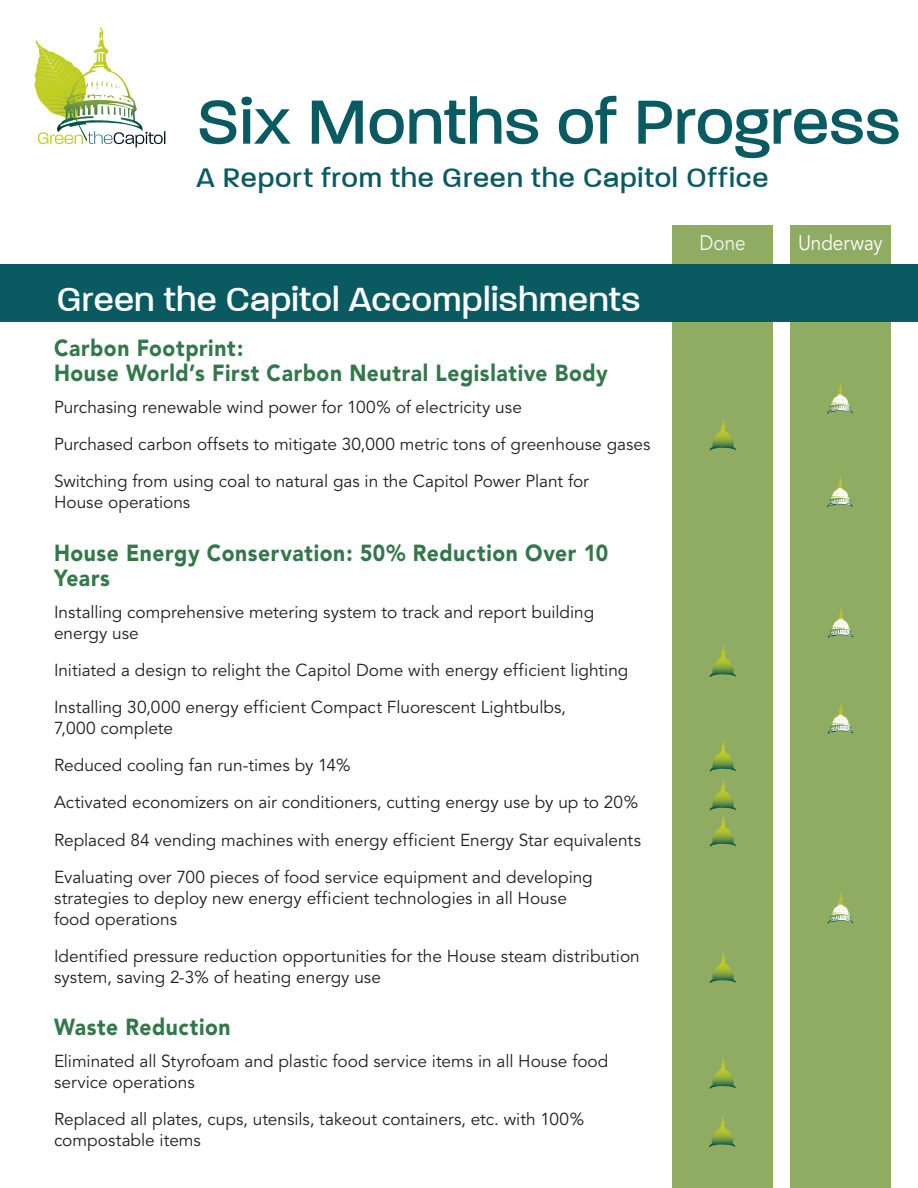
<style>
.page{position:relative;width:918px;height:1188px;background:#fff}
.page>*{position:absolute;margin:0;border:0;box-sizing:border-box;transform-origin:0 0}
.t1{font:500 84px "Paralucent";color:#0a5a61}
.t2{font:500 45px "Paralucent";letter-spacing:.005em;color:#fff}
.t3{font:500 36px "Paralucent";letter-spacing:.025em;color:#0a5a61}
.t4{font:900 23.1px/25.2px "Avenir";letter-spacing:.025em;color:#33774b;scale:.91 1}
.t5{font:21px "Avenir";color:#fff;scale:.9 1}
.t6{font:21px "Avenir";color:#f4f8f4;scale:.9 1}
.t7{font:17.25px/37.2px "Avenir";color:#231f20}
</style>
<div class="page">
<div style="left:791px;top:225px;width:100px;height:963px;background:#90ab62"></div>
<div style="left:673px;top:225px;width:100px;height:963px;background:#90ab62"></div>
<div style="left:0;top:265px;width:918px;height:57px;background:#0a5a61"></div>
<svg style="left:35px;top:27px;width:130px;height:121px"></svg>
<svg style="left:709px;top:419px;width:27px;height:32px"></svg>
<svg style="left:827px;top:383px;width:26px;height:31px"></svg>
<svg style="left:827px;top:476px;width:26px;height:31px"></svg>
<svg style="left:828px;top:607px;width:25px;height:31px"></svg>
<svg style="left:828px;top:703px;width:25px;height:31px"></svg>
<svg style="left:709px;top:645px;width:27px;height:32px"></svg>
<svg style="left:709px;top:740px;width:27px;height:32px"></svg>
<svg style="left:709px;top:779px;width:27px;height:68px"></svg>
<svg style="left:827px;top:893px;width:26px;height:31px"></svg>
<svg style="left:709px;top:951px;width:27px;height:32px"></svg>
<svg style="left:710px;top:1057px;width:26px;height:32px"></svg>
<svg style="left:709px;top:1116px;width:26px;height:32px"></svg>
<h1 class="t1" style="left:196px;top:76px;width:705px">Six Months of Progress</h1>
<h3 class="t3" style="left:196px;top:158px;width:573px">A Report from the Green the Capitol Office</h3>
<h2 class="t2" style="left:57px;top:275px;width:585px">Green the Capitol Accomplishments</h2>
<h3 class="t4" style="left:54px;top:335px;width:610px">Carbon Footprint:<br>House World’s First Carbon Neutral Legislative Body</h3>
<p class="t7" style="left:54px;top:389px;width:598px">Purchasing renewable wind power for 100% of electricity use<br>Purchased carbon offsets to mitigate 30,000 metric tons of greenhouse gases<br>Switching from using coal to natural gas in the Capitol Power Plant for</p>
<p class="t7" style="left:54px;top:484px;width:138px">House operations</p>
<h3 class="t4" style="left:54px;top:540px;width:611px">House Energy Conservation: 50% Reduction Over 10<br>Years</h3>
<p class="t7" style="left:54px;top:602px;width:542px;line-height:21px">Installing comprehensive metering system to track and report building energy use</p>
<p class="t7" style="left:54px;top:652px;width:576px">Initiated a design to relight the Capitol Dome with energy efficient lighting<br>Installing 30,000 energy efficient Compact Fluorescent Lightbulbs,</p>
<p class="t7" style="left:54px;top:710px;width:589px">7,000 complete<br>Reduced cooling fan run-times by 14%<br>Activated economizers on air conditioners, cutting energy use by up to 20% Replaced 84 vending machines with energy efficient Energy Star equivalents Evaluating over 700 pieces of food service equipment and developing</p>
<p class="t7" style="left:54px;top:888px;width:514px;line-height:21px">strategies to deploy new energy efficient technologies in all House food operations</p>
<p class="t7" style="left:54px;top:946px;width:587px;line-height:21px">Identified pressure reduction opportunities for the House steam distribution system, saving 2-3% of heating energy use</p>
<h3 class="t4" style="left:54px;top:1015px;width:196px">Waste Reduction</h3>
<p class="t7" style="left:54px;top:1051px;width:556px;line-height:21px">Eliminated all Styrofoam and plastic food service items in all House food service operations</p>
<p class="t7" style="left:54px;top:1109px;width:532px;line-height:21px">Replaced all plates, cups, utensils, takeout containers, etc. with 100% compostable items</p>
<p class="t6" style="left:700px;top:231px;width:53px">Done</p>
<p class="t5" style="left:798px;top:231px;width:96px">Underway</p>
</div>
